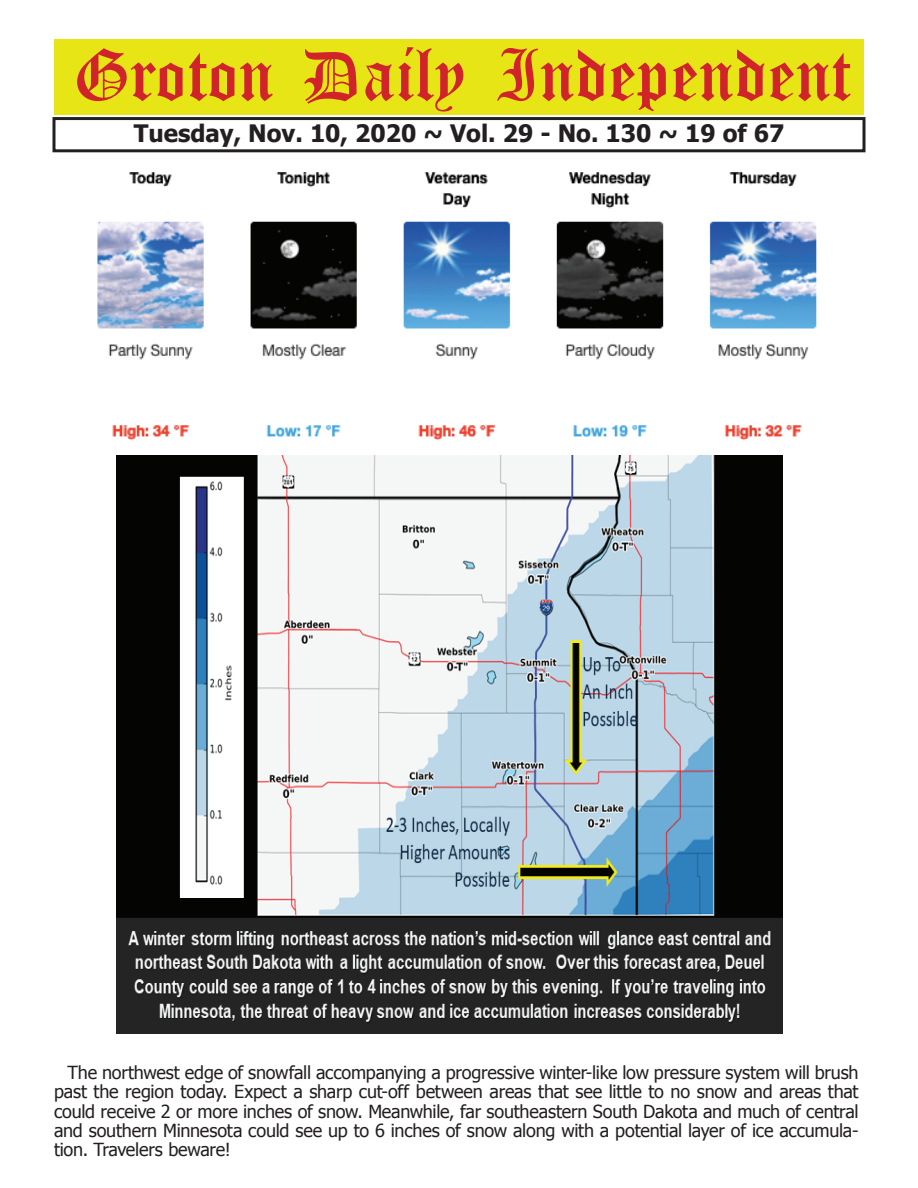
<style>
.page{position:relative;width:918px;height:1188px;background:#fff}
.page>*{position:absolute;margin:0;border:0;box-sizing:border-box;transform-origin:0 0}
.t1{font:54px "Old English Five";color:#d1232a}
.t2{font:700 24px "Tahoma";color:#231f20}
.t3{font:18px/19.5px "Tahoma";letter-spacing:-.015em;color:#231f20;text-align:justify}
</style>
<div class="page">
<div style="left:52px;top:117px;width:814px;height:35px;border:3px solid #231f20"></div>
<div style="left:54px;top:40px;width:810px;height:75px;background:#e7e515"></div>
<img style="left:116px;top:455px;width:666px;height:578px">
<img style="left:97px;top:172px;width:720px;height:269px">
<h1 class="t1" style="left:73px;top:50px;width:779px">Groton Daily Independent</h1>
<h2 class="t2" style="left:134px;top:116px;width:652px">Tuesday, Nov. 10, 2020 ~ Vol. 29 - No. 130 ~ 19 of 67</h2>
<p class="t3" style="left:54px;top:1061px;width:806px;text-indent:14px">The northwest edge of snowfall accompanying a progressive winter-like low pressure system will brush past the region today. Expect a sharp cut-off between areas that see little to no snow and areas that could receive 2 or more inches of snow. Meanwhile, far southeastern South Dakota and much of central and southern Minnesota could see up to 6 inches of snow along with a potential layer of ice accumula&shy;tion. Travelers beware!</p>
</div>
